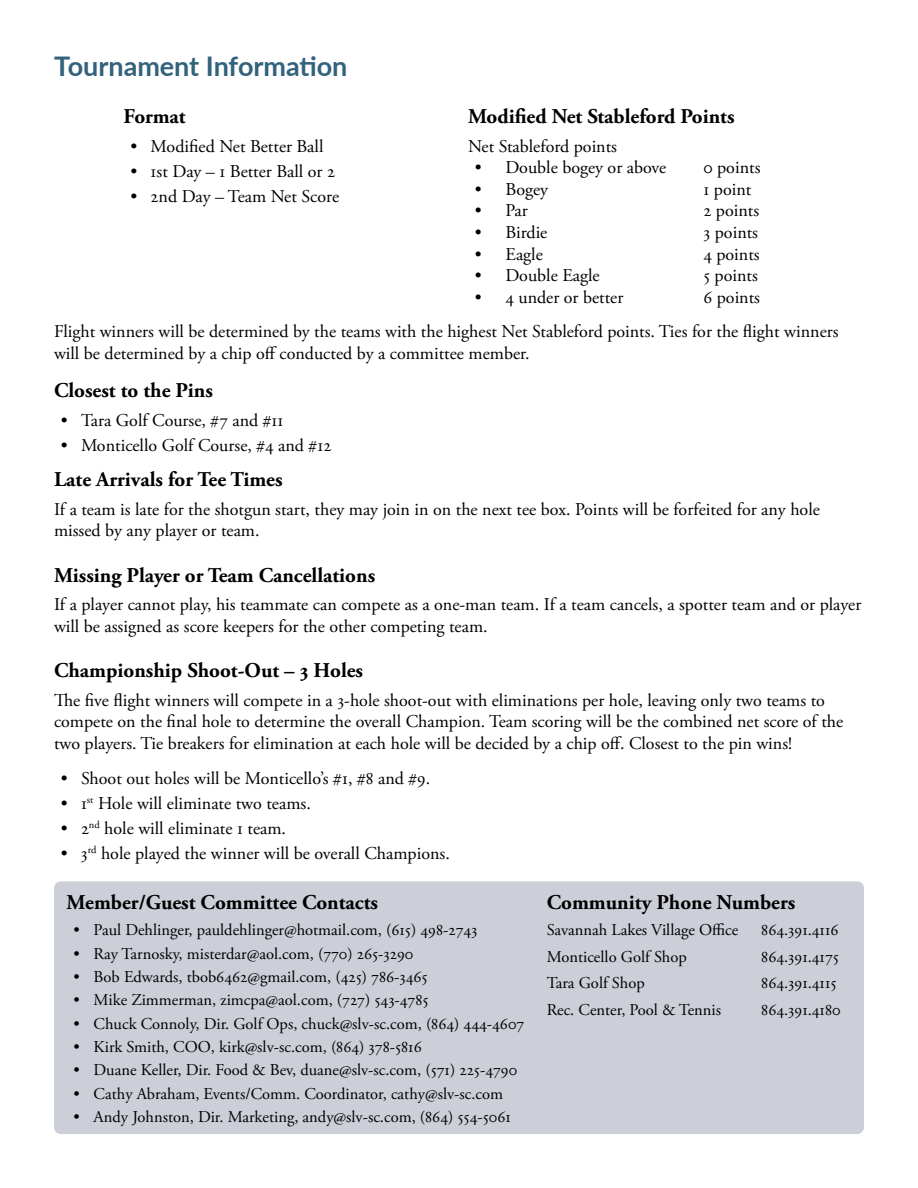
<style>
.page{position:relative;width:918px;height:1188px;background:#fff}
.page>*{position:absolute;margin:0;border:0;box-sizing:border-box;transform-origin:0 0}
.t1{font:700 27px "Lato";color:#33627d}
.t2{font:700 21px "Adobe Garamond Pro";color:#000}
.t3{font:18px/21.6px "Adobe Garamond Pro";color:#000}
.t4{font:16.5px "Adobe Garamond Pro";color:#000}
</style>
<div class="page">
<div style="left:54px;top:881px;width:810px;height:253px;background:#cdcfd8;border-radius:7px"></div>
<h1 class="t1" style="left:54px;top:46px;width:295px">Tournament Information</h1>
<p class="t2" style="left:124px;top:104px;width:64px">Format</p>
<p class="t3" style="left:130px;top:136px;width:195px">• Modified Net Better Ball</p>
<p class="t3" style="left:130px;top:161px;width:206px">• 1st Day – 1 Better Ball or 2</p>
<p class="t3" style="left:130px;top:186px;width:210px">• 2nd Day – Team Net Score</p>
<p class="t2" style="left:468px;top:104px;width:268px">Modified Net Stableford Points</p>
<p class="t3" style="left:468px;top:136px;width:151px">Net Stableford points</p>
<p class="t3" style="left:475px;top:157px;width:193px">• Double bogey or above</p>
<p class="t3" style="left:703px;top:157px;width:58px">0 points</p>
<p class="t3" style="left:475px;top:179px;width:75px">• Bogey</p>
<p class="t3" style="left:703px;top:179px;width:49px">1 point</p>
<p class="t3" style="left:475px;top:201px;width:55px">• Par</p>
<p class="t3" style="left:703px;top:201px;width:57px">2 points</p>
<p class="t3" style="left:475px;top:222px;width:74px">• Birdie</p>
<p class="t3" style="left:703px;top:222px;width:56px">3 points</p>
<p class="t3" style="left:475px;top:244px;width:70px">• Eagle</p>
<p class="t3" style="left:703px;top:244px;width:58px">4 points</p>
<p class="t3" style="left:475px;top:265px;width:126px">• Double Eagle</p>
<p class="t3" style="left:703px;top:265px;width:56px">5 points</p>
<p class="t3" style="left:475px;top:287px;width:150px">• 4 under or better</p>
<p class="t3" style="left:703px;top:287px;width:58px">6 points</p>
<p class="t3" style="left:54px;top:321px;width:786px">Flight winners will be determined by the teams with the highest Net Stableford points. Ties for the flight winners will be determined by a chip off conducted by a committee member.</p>
<p class="t2" style="left:54px;top:379px;width:161px">Closest to the Pins</p>
<p class="t3" style="left:61px;top:410px;width:224px">• Tara Golf Course, #7 and #11</p>
<p class="t3" style="left:61px;top:435px;width:272px">• Monticello Golf Course, #4 and #12</p>
<p class="t2" style="left:54px;top:468px;width:230px">Late Arrivals for Tee Times</p>
<p class="t3" style="left:54px;top:499px;width:767px">If a team is late for the shotgun start, they may join in on the next tee box. Points will be forfeited for any hole missed by any player or team.</p>
<p class="t2" style="left:54px;top:563px;width:323px">Missing Player or Team Cancellations</p>
<p class="t3" style="left:54px;top:594px;width:809px">If a player cannot play, his teammate can compete as a one-man team. If a team cancels, a spotter team and or player will be assigned as score keepers for the other competing team.</p>
<p class="t2" style="left:54px;top:658px;width:311px">Championship Shoot-Out – 3 Holes</p>
<p class="t3" style="left:54px;top:690px;width:791px">The five flight winners will compete in a 3-hole shoot-out with eliminations per hole, leaving only two teams to compete on the final hole to determine the overall Champion. Team scoring will be the combined net score of the two players. Tie breakers for elimination at each hole will be decided by a chip off. Closest to the pin wins!</p>
<p class="t3" style="left:61px;top:768px;width:371px">• Shoot out holes will be Monticello’s #1, #8 and #9.</p>
<p class="t3" style="left:61px;top:793px;width:252px">• 1<sup>st</sup> Hole will eliminate two teams.</p>
<p class="t3" style="left:61px;top:818px;width:227px">• 2<sup>nd</sup> hole will eliminate 1 team.</p>
<p class="t3" style="left:61px;top:843px;width:391px">• 3<sup>rd</sup> hole played the winner will be overall Champions.</p>
<p class="t2" style="left:67px;top:890px;width:313px">Member/Guest Committee Contacts</p>
<p class="t4" style="left:73px;top:920px;width:406px">• Paul Dehlinger, pauldehlinger@hotmail.com, (615) 498-2743</p>
<p class="t4" style="left:73px;top:944px;width:341px">• Ray Tarnosky, misterdar@aol.com, (770) 265-3290</p>
<p class="t4" style="left:73px;top:967px;width:356px">• Bob Edwards, tbob6462@gmail.com, (425) 786-3465</p>
<p class="t4" style="left:73px;top:990px;width:357px">• Mike Zimmerman, zimcpa@aol.com, (727) 543-4785</p>
<p class="t4" style="left:73px;top:1013px;width:452px">• Chuck Connoly, Dir. Golf Ops, chuck@slv-sc.com, (864) 444-4607</p>
<p class="t4" style="left:73px;top:1037px;width:350px">• Kirk Smith, COO, kirk@slv-sc.com, (864) 378-5816</p>
<p class="t4" style="left:73px;top:1060px;width:445px">• Duane Keller, Dir. Food &amp; Bev, duane@slv-sc.com, (571) 225-4790</p>
<p class="t4" style="left:73px;top:1083px;width:431px">• Cathy Abraham, Events/Comm. Coordinator, cathy@slv-sc.com</p>
<p class="t4" style="left:73px;top:1107px;width:439px">• Andy Johnston, Dir. Marketing, andy@slv-sc.com, (864) 554-5061</p>
<p class="t2" style="left:547px;top:890px;width:250px">Community Phone Numbers</p>
<p class="t4" style="left:547px;top:920px;width:193px">Savannah Lakes Village Office</p>
<p class="t4" style="left:761px;top:920px;width:79px">864.391.4116</p>
<p class="t4" style="left:547px;top:947px;width:142px">Monticello Golf Shop</p>
<p class="t4" style="left:761px;top:947px;width:79px">864.391.4175</p>
<p class="t4" style="left:547px;top:973px;width:99px">Tara Golf Shop</p>
<p class="t4" style="left:761px;top:973px;width:77px">864.391.4115</p>
<p class="t4" style="left:547px;top:1000px;width:176px">Rec. Center, Pool &amp; Tennis</p>
<p class="t4" style="left:761px;top:1000px;width:81px">864.391.4180</p>
</div>
